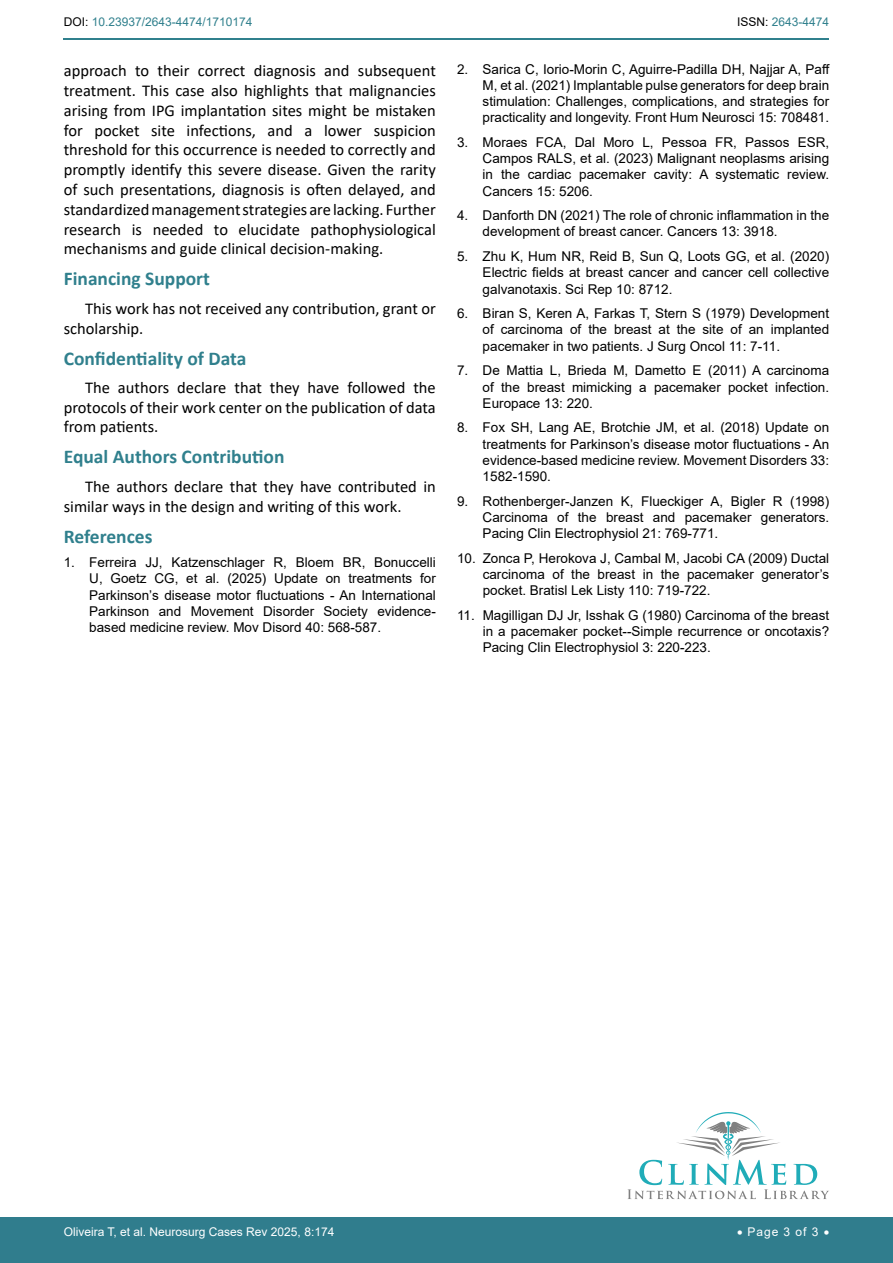
<style>
.page{position:relative;width:893px;height:1263px;background:#fff}
.page>*{position:absolute;margin:0;border:0;box-sizing:border-box;transform-origin:0 0}
.t1{font:700 19.5px "Calibri";color:#30808d}
.t2{font:16.5px/19.8px "Calibri";color:#000;text-align:justify}
.t3{font:13.5px/16.2px "Arial";color:#000;text-align:justify}
.t4{font:12px "Arial";color:#fff}
.t5{font:12px "Arial";color:#30808d}
.s1{color:#000}
</style>
<div class="page">
<div style="left:0;top:1217px;width:893px;height:46px;background:#307d8d"></div>
<hr style="left:64px;top:38px;width:765px;height:2px;background:#30808d">
<svg style="left:627px;top:1112px;width:202px;height:87px"></svg>
<p class="t5" style="left:64px;top:14px;width:190px"><span class="s1">DOI:</span> 10.23937/2643-4474/1710174</p>
<p class="t5" style="left:737px;top:14px;width:94px"><span class="s1">ISSN:</span> 2643-4474</p>
<p class="t2" style="left:64px;top:60px;width:374px">approach to their correct diagnosis and subsequent treatment. This case also highlights that malignancies arising from IPG implantation sites might be mistaken for pocket site infections, and a lower suspicion threshold for this occurrence is needed to correctly and promptly identify this severe disease. Given the rarity of such presentations, diagnosis is often delayed, and standardized management strategies are lacking. Further research is needed to elucidate pathophysiological mechanisms and guide clinical decision-making.</p>
<h1 class="t1" style="left:64px;top:265px;width:148px">Financing Support</h1>
<p class="t2" style="left:64px;top:298px;width:374px;text-indent:21px">This work has not received any contribution, grant or scholarship.</p>
<h1 class="t1" style="left:64px;top:344px;width:184px">Confidentiality of Data</h1>
<p class="t2" style="left:64px;top:377px;width:374px;text-indent:21px">The authors declare that they have followed the protocols of their work center on the publication of data from patients.</p>
<h1 class="t1" style="left:64px;top:443px;width:222px">Equal Authors Contribution</h1>
<p class="t2" style="left:64px;top:476px;width:374px;text-indent:21px">The authors declare that they have contributed in similar ways in the design and writing of this work.</p>
<h1 class="t1" style="left:64px;top:522px;width:90px">References</h1>
<p class="t3" style="left:89px;top:554px;width:348px;text-indent:-26px">1. Ferreira JJ, Katzenschlager R, Bloem BR, Bonuccelli U, Goetz CG, et al. (2025) Update on treatments for Parkinson’s disease motor fluctuations - An International Parkinson and Movement Disorder Society evidence&shy;based medicine review. Mov Disord 40: 568-587.</p>
<p class="t3" style="left:483px;top:61px;width:349px;text-indent:-26px">2. Sarica C, Iorio-Morin C, Aguirre-Padilla DH, Najjar A, Paff M, et al. (2021) Implantable pulse generators for deep brain stimulation: Challenges, complications, and strategies for practicality and longevity. Front Hum Neurosci 15: 708481.</p>
<p class="t3" style="left:483px;top:134px;width:348px;text-indent:-26px">3. Moraes FCA, Dal Moro L, Pessoa FR, Passos ESR, Campos RALS, et al. (2023) Malignant neoplasms arising in the cardiac pacemaker cavity: A systematic review.<br>Cancers 15: 5206.</p>
<p class="t3" style="left:483px;top:207px;width:348px;text-indent:-26px">4. Danforth DN (2021) The role of chronic inflammation in the development of breast cancer. Cancers 13: 3918.</p>
<p class="t3" style="left:483px;top:248px;width:348px;text-indent:-26px">5. Zhu K, Hum NR, Reid B, Sun Q, Loots GG, et al. (2020)<br>Electric fields at breast cancer and cancer cell collective galvanotaxis. Sci Rep 10: 8712.</p>
<p class="t3" style="left:483px;top:305px;width:348px;text-indent:-26px">6. Biran S, Keren A, Farkas T, Stern S (1979) Development of carcinoma of the breast at the site of an implanted pacemaker in two patients. J Surg Oncol 11: 7-11.</p>
<p class="t3" style="left:483px;top:362px;width:348px;text-indent:-26px">7. De Mattia L, Brieda M, Dametto E (2011) A carcinoma of the breast mimicking a pacemaker pocket infection.<br>Europace 13: 220.</p>
<p class="t3" style="left:483px;top:420px;width:348px;text-indent:-26px">8. Fox SH, Lang AE, Brotchie JM, et al. (2018) Update on treatments for Parkinson’s disease motor fluctuations - An evidence-based medicine review. Movement Disorders 33:<br>1582-1590.</p>
<p class="t3" style="left:483px;top:493px;width:348px;text-indent:-26px">9. Rothenberger-Janzen K, Flueckiger A, Bigler R (1998)<br>Carcinoma of the breast and pacemaker generators.<br>Pacing Clin Electrophysiol 21: 769-771.</p>
<p class="t3" style="left:483px;top:550px;width:348px;text-indent:-26px">10. Zonca P, Herokova J, Cambal M, Jacobi CA (2009) Ductal carcinoma of the breast in the pacemaker generator’s pocket. Bratisl Lek Listy 110: 719-722.</p>
<p class="t3" style="left:483px;top:607px;width:348px;text-indent:-26px">11. Magilligan DJ Jr, Isshak G (1980) Carcinoma of the breast in a pacemaker pocket--Simple recurrence or oncotaxis?<br>Pacing Clin Electrophysiol 3: 220-223.</p>
<p class="t4" style="left:64px;top:1223px;width:272px">Oliveira T, et al. Neurosurg Cases Rev 2025, 8:174</p>
<p class="t4" style="left:737px;top:1223px;width:94px">• Page 3 of 3 •</p>
</div>
